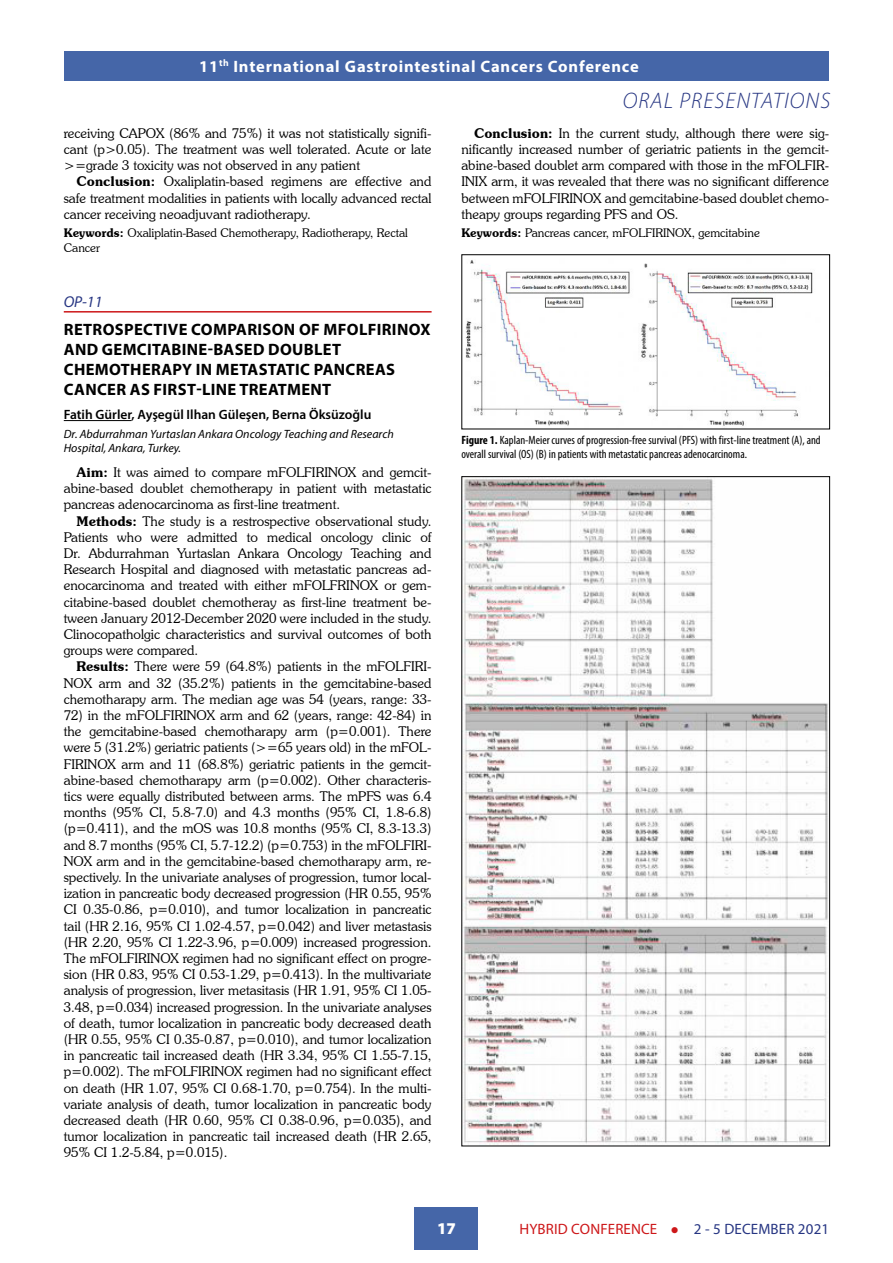
<style>
.page{position:relative;width:893px;height:1263px;background:#fff}
.page>*{position:absolute;margin:0;border:0;box-sizing:border-box;transform-origin:0 0}
.t1{font:italic 300 22.5px "Myriad Pro";letter-spacing:.05em;color:#263582}
.t2{font:700 16.5px/19.8px "Myriad Pro";letter-spacing:.02em;color:#000}
.t3{font:700 16.5px "Myriad Pro";letter-spacing:.05em;color:#fff}
.t4{font:900 16.5px "Myriad Pro";color:#fff}
.t5{font:italic 15.75px "Myriad Pro";color:#263582}
.t6{font:15px "Myriad Pro";letter-spacing:.01em;color:#cd1719}
.t7{font:300 13.5px/16.2px "Souvenir IT Cby BT";color:#000;text-align:justify}
.t8{font:600 13.5px "Myriad Pro";color:#000}
.t9{font:condensed 12px/14.4px "Myriad Pro";color:#000}
.t10{font:300 12px/14.4px "Souvenir IT Cby BT";color:#000}
.t11{font:italic 12px/14.4px "Myriad Pro";color:#000}
.s1{font-weight:600}
.s2{font-weight:700}
.s3{color:#263582}
</style>
<div class="page">
<div style="left:64px;top:51px;width:764px;height:30px;background:#4566a8"></div>
<div style="left:415px;top:1207px;width:63px;height:42px;background:#4566a8"></div>
<hr style="left:64px;top:311px;width:368px;height:2px;background:#cd1719">
<hr style="left:64px;top:420px;width:68px;height:1px;background:#000">
<img style="left:466px;top:260px;width:347px;height:166px">
<div style="left:461px;top:254px;width:369px;height:175px;border:1px solid #000"></div>
<img style="left:463px;top:478px;width:365px;height:666px">
<p class="t3" style="left:199px;top:55px;width:441px">11<sup>th</sup> International Gastrointestinal Cancers Conference</p>
<p class="t3" style="left:219px;top:55px;width:483px"><sup>TH</sup> International Gastrointestinal Cancers Virtual Conference</p>
<p class="t7" style="left:64px;top:125px;width:369px">receiving CAPOX (86% and 75%) it was not statistically signifi&shy;cant (p&gt;0.05). The treatment was well tolerated. Acute or late &gt;=grade 3 toxicity was not observed in any patient</p>
<p class="t7" style="left:64px;top:173px;width:369px;text-indent:13px"><span class="s1">Conclusion:</span> Oxaliplatin-based regimens are effective and safe treatment modalities in patients with locally advanced rectal cancer receiving neoadjuvant radiotherapy.</p>
<p class="t10" style="left:64px;top:226px;width:346px"><span class="s1">Keywords:</span> Oxaliplatin-Based Chemotherapy, Radiotherapy, Rectal<br>Cancer</p>
<p class="t5" style="left:64px;top:292px;width:40px">OP-11</p>
<p class="t2" style="left:64px;top:319px;width:368px">RETROSPECTIVE COMPARISON OF MFOLFIRINOX AND GEMCITABINE-BASED DOUBLET CHEMOTHERAPY IN METASTATIC PANCREAS CANCER AS FIRST-LINE TREATMENT</p>
<p class="t8" style="left:64px;top:406px;width:309px">Fatih Gürler, Ayşegül Ilhan Güleşen, Berna Öksüzoğlu</p>
<p class="t11" style="left:64px;top:426px;width:332px">Dr. Abdurrahman Yurtaslan Ankara Oncology Teaching and Research<br>Hospital, Ankara, Turkey.</p>
<p class="t7" style="left:64px;top:464px;width:369px;text-indent:13px"><span class="s1">Aim:</span> It was aimed to compare mFOLFIRINOX and gemcit&shy;abine-based doublet chemotherapy in patient with metastatic pancreas adenocarcinoma as first-line treatment.</p>
<p class="t7" style="left:64px;top:512px;width:369px;text-indent:13px"><span class="s1">Methods:</span> The study is a restrospective observational study.<br>Patients who were admitted to medical oncology clinic of Dr. Abdurrahman Yurtaslan Ankara Oncology Teaching and Research Hospital and diagnosed with metastatic pancreas ad&shy;enocarcinoma and treated with either mFOLFRINOX or gem&shy;citabine-based doublet chemotheray as first-line treatment be&shy;tween January 2012-December 2020 were included in the study.<br>Clinocopatholgic characteristics and survival outcomes of both groups were compared.</p>
<p class="t7" style="left:64px;top:658px;width:369px;text-indent:13px"><span class="s1">Results:</span> There were 59 (64.8%) patients in the mFOLFIRI-NOX arm and 32 (35.2%) patients in the gemcitabine-based chemotharapy arm. The median age was 54 (years, range: 33-</p>
<p class="t7" style="left:64px;top:707px;width:369px">72) in the mFOLFIRINOX arm and 62 (years, range: 42-84) in the gemcitabine-based chemotharapy arm (p=0.001). There were 5 (31.2%) geriatric patients (&gt;=65 years old) in the mFOL-FIRINOX arm and 11 (68.8%) geriatric patients in the gemcit&shy;abine-based chemotharapy arm (p=0.002). Other characteris&shy;tics were equally distributed between arms. The mPFS was 6.4 months (95% CI, 5.8-7.0) and 4.3 months (95% CI, 1.8-6.8) (p=0.411), and the mOS was 10.8 months (95% CI, 8.3-13.3) and 8.7 months (95% CI, 5.7-12.2) (p=0.753) in the mFOLFIRI-NOX arm and in the gemcitabine-based chemotharapy arm, re&shy;spectively. In the univariate analyses of progression, tumor local&shy;ization in pancreatic body decreased progression (HR 0.55, 95% CI 0.35-0.86, p=0.010), and tumor localization in pancreatic tail (HR 2.16, 95% CI 1.02-4.57, p=0.042) and liver metastasis (HR 2.20, 95% CI 1.22-3.96, p=0.009) increased progression.<br>The mFOLFIRINOX regimen had no significant effect on progre&shy;sion (HR 0.83, 95% CI 0.53-1.29, p=0.413). In the multivariate analysis of progression, liver metasitasis (HR 1.91, 95% CI 1.05- 3.48, p=0.034) increased progression. In the univariate analyses of death, tumor localization in pancreatic body decreased death (HR 0.55, 95% CI 0.35-0.87, p=0.010), and tumor localization in pancreatic tail increased death (HR 3.34, 95% CI 1.55-7.15, p=0.002). The mFOLFIRINOX regimen had no significant effect on death (HR 1.07, 95% CI 0.68-1.70, p=0.754). In the multi&shy;variate analysis of death, tumor localization in pancreatic body decreased death (HR 0.60, 95% CI 0.38-0.96, p=0.035), and tumor localization in pancreatic tail increased death (HR 2.65, 95% CI 1.2-5.84, p=0.015).</p>
<h1 class="t1" style="left:623px;top:87px;width:209px">ORAL PRESENTATIONS</h1>
<p class="t7" style="left:461px;top:125px;width:369px;text-indent:13px"><span class="s1">Conclusion:</span> In the current study, although there were sig&shy;nificantly increased number of geriatric patients in the gemcit&shy;abine-based doublet arm compared with those in the mFOLFIR-INIX arm, it was revealed that there was no significant difference between mFOLFIRINOX and gemcitabine-based doublet chemo&shy;theapy groups regarding PFS and OS.</p>
<p class="t10" style="left:461px;top:226px;width:300px"><span class="s1">Keywords:</span> Pancreas cancer, mFOLFIRINOX, gemcitabine</p>
<p class="t9" style="left:461px;top:432px;width:361px"><span class="s2">Figure 1.</span> Kaplan-Meier curves of progression-free survival (PFS) with first-line treatment (A), and overall survival (OS) (B) in patients with metastatic pancreas adenocarcinoma.</p>
<p class="t4" style="left:437px;top:1219px;width:20px">17</p>
<p class="t6" style="left:520px;top:1220px;width:311px">HYBRID CONFERENCE ● <span class="s3">2 - 5 DECEMBER 2021</span></p>
</div>
